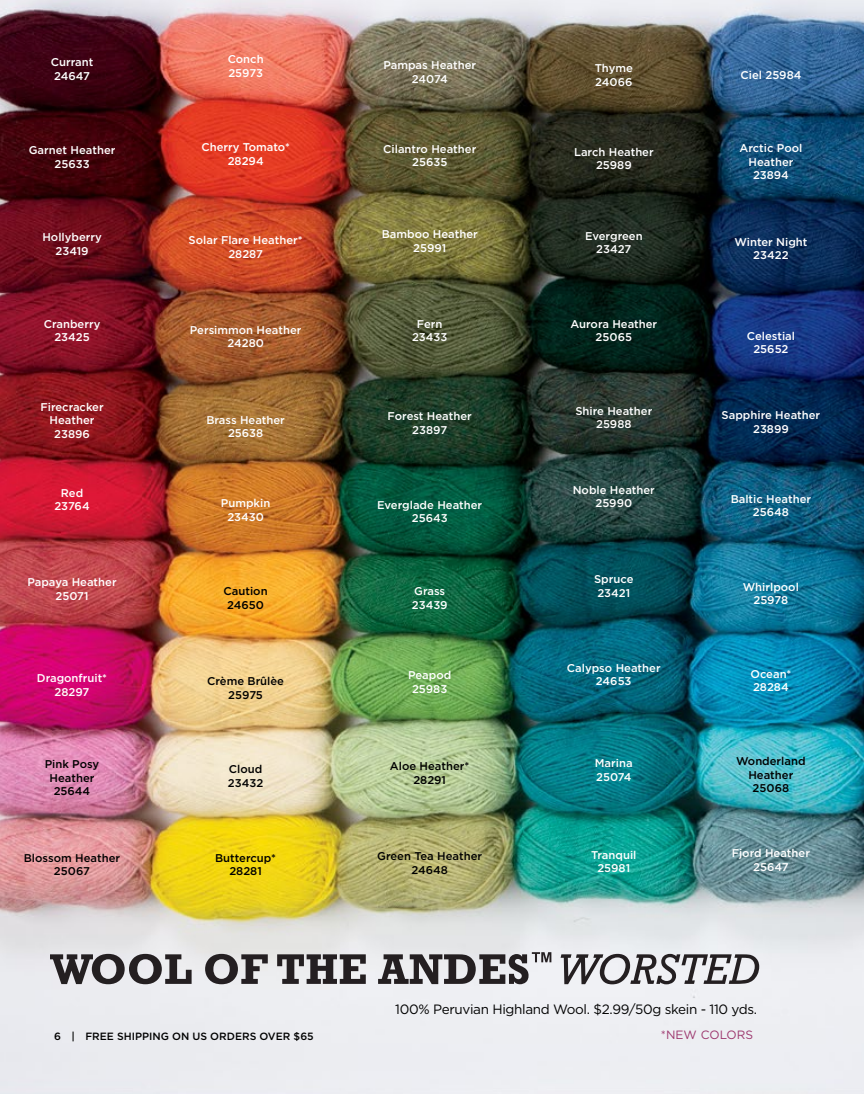
<style>
.page{position:relative;width:864px;height:1094px;background:#fff}
.page>*{position:absolute;margin:0;border:0;box-sizing:border-box;transform-origin:0 0}
.t1{font:13.5px "Gotham";letter-spacing:-.025em;color:#000}
.t2{font:12px "Gotham";color:#9c366d}
.t3{font:500 11.25px/13.5px "Gotham";color:#fff;text-align:center}
.t4{font:500 11.25px/13.5px "Gotham";color:#000;text-align:center}
.t5{font:500 10.5px "Gotham";color:#000}
</style>
<div class="page">
<img style="left:0;top:0;width:864px;height:1094px">
<svg style="left:51px;top:952px;width:708px;height:32px"></svg>
<p class="t3" style="left:51px;top:55px;width:44px;text-align:left">Currant<br>24647</p>
<p class="t3" style="left:228px;top:52px;width:37px;text-align:left">Conch<br>25973</p>
<p class="t3" style="left:383px;top:58px;width:94px">Pampas Heather<br>24074</p>
<p class="t3" style="left:595px;top:61px;width:40px;text-align:left">Thyme<br>24066</p>
<p class="t3" style="left:741px;top:68px;width:62px">Ciel 25984</p>
<p class="t3" style="left:29px;top:143px;width:88px">Garnet Heather<br>25633</p>
<p class="t3" style="left:201px;top:140px;width:90px">Cherry Tomato*<br>28294</p>
<p class="t3" style="left:383px;top:142px;width:95px">Cilantro Heather<br>25635</p>
<p class="t3" style="left:574px;top:145px;width:81px">Larch Heather<br>25989</p>
<p class="t3" style="left:740px;top:141px;width:64px">Arctic Pool<br>Heather<br>23894</p>
<p class="t3" style="left:42px;top:230px;width:61px">Hollyberry<br>23419</p>
<p class="t3" style="left:189px;top:233px;width:116px">Solar Flare Heather*<br>28287</p>
<p class="t3" style="left:382px;top:227px;width:98px">Bamboo Heather<br>25991</p>
<p class="t3" style="left:585px;top:229px;width:59px">Evergreen<br>23427</p>
<p class="t3" style="left:734px;top:235px;width:75px">Winter Night<br>23422</p>
<p class="t3" style="left:44px;top:317px;width:58px">Cranberry<br>23425</p>
<p class="t3" style="left:190px;top:323px;width:113px">Persimmon Heather<br>24280</p>
<p class="t3" style="left:412px;top:317px;width:37px">Fern<br>23433</p>
<p class="t3" style="left:570px;top:317px;width:88px">Aurora Heather<br>25065</p>
<p class="t3" style="left:747px;top:329px;width:50px">Celestial<br>25652</p>
<p class="t3" style="left:40px;top:400px;width:65px">Firecracker<br>Heather<br>23896</p>
<p class="t3" style="left:206px;top:412px;width:80px">Brass Heather<br>25638</p>
<p class="t3" style="left:388px;top:409px;width:86px">Forest Heather<br>23897</p>
<p class="t3" style="left:575px;top:403px;width:78px">Shire Heather<br>25988</p>
<p class="t3" style="left:722px;top:408px;width:100px">Sapphire Heather<br>23899</p>
<p class="t3" style="left:54px;top:486px;width:37px">Red<br>23764</p>
<p class="t3" style="left:221px;top:496px;width:51px">Pumpkin<br>23430</p>
<p class="t3" style="left:377px;top:498px;width:107px">Everglade Heather<br>25643</p>
<p class="t3" style="left:27px;top:575px;width:91px">Papaya Heather<br>25071</p>
<p class="t4" style="left:224px;top:584px;width:46px">Caution<br>24650</p>
<p class="t3" style="left:412px;top:584px;width:37px;text-align:left">Grass<br>23439</p>
<p class="t3" style="left:573px;top:483px;width:84px">Noble Heather<br>25990</p>
<p class="t3" style="left:731px;top:492px;width:82px">Baltic Heather<br>25648</p>
<p class="t3" style="left:594px;top:572px;width:41px;text-align:left">Spruce<br>23421</p>
<p class="t3" style="left:743px;top:580px;width:58px">Whirlpool<br>25978</p>
<p class="t3" style="left:37px;top:671px;width:72px">Dragonfruit*<br>28297</p>
<p class="t4" style="left:207px;top:674px;width:78px">Crème Brûlèe<br>25975</p>
<p class="t3" style="left:408px;top:668px;width:45px">Peapod<br>25983</p>
<p class="t3" style="left:567px;top:661px;width:95px">Calypso Heather<br>24653</p>
<p class="t3" style="left:750px;top:667px;width:42px;text-align:left">Ocean*<br>28284</p>
<p class="t4" style="left:45px;top:757px;width:56px">Pink Posy<br>Heather<br>25644</p>
<p class="t4" style="left:228px;top:762px;width:37px;text-align:left">Cloud<br>23432</p>
<p class="t4" style="left:390px;top:759px;width:81px">Aloe Heather*<br>28291</p>
<p class="t3" style="left:595px;top:756px;width:39px;text-align:left">Marina<br>25074</p>
<p class="t4" style="left:736px;top:754px;width:71px">Wonderland<br>Heather<br>25068</p>
<p class="t4" style="left:24px;top:850px;width:98px">Blossom Heather<br>25067</p>
<p class="t4" style="left:215px;top:850px;width:63px">Buttercup*<br>28281</p>
<p class="t4" style="left:377px;top:849px;width:106px">Green Tea Heather<br>24648</p>
<p class="t3" style="left:591px;top:847px;width:47px">Tranquil<br>25981</p>
<p class="t3" style="left:732px;top:846px;width:80px">Fjord Heather<br>25647</p>
<p class="t1" style="left:395px;top:1000px;width:363px">100% Peruvian Highland Wool. $2.99/50g skein - 110 yds.</p>
<p class="t5" style="left:54px;top:1029px;width:261px">6 | FREE SHIPPING ON US ORDERS OVER $65</p>
<p class="t2" style="left:661px;top:1027px;width:94px">*NEW COLORS</p>
</div>
